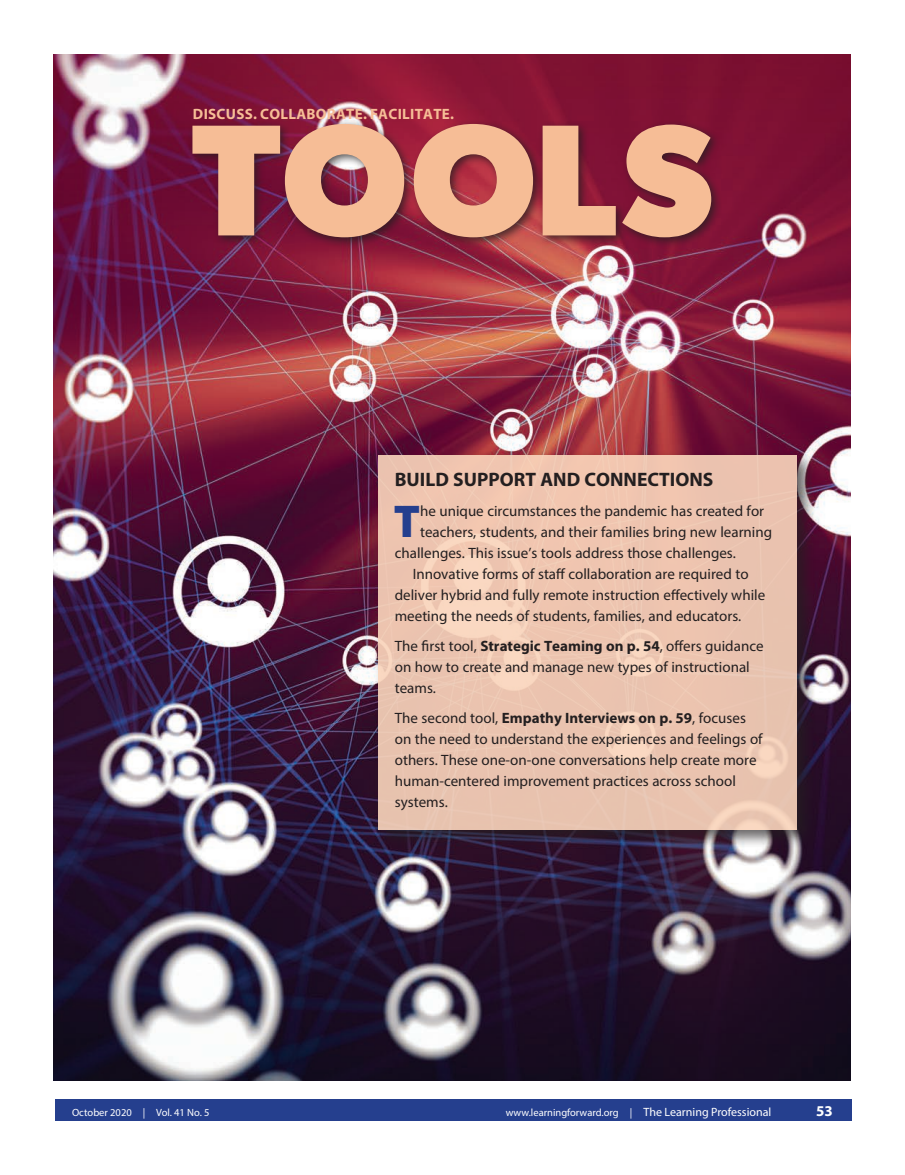
<style>
.page{position:relative;width:905px;height:1175px;background:#fff}
.page>*{position:absolute;margin:0;border:0;box-sizing:border-box;transform-origin:0 0}
.t1{font:700 159px "Gibson";letter-spacing:.015em;color:#f6bd96}
.box{font:900 46.2px "Myriad Pro";color:#253f8e}
.box-2{font:700 19.5px "Myriad Pro";color:#231f20}
.box-3{font:15px/21px "Myriad Pro";color:#231f20}
.t2{font:700 15px "Myriad Pro";letter-spacing:.02em;color:#f6bd96}
.t3{font:700 15px "Myriad Pro";color:#fff}
.t4{font:10.5px "Myriad Pro";color:#fff}
.s1{font-weight:700}
.s2{font-size:12px}
</style>
<div class="page">
<div style="left:55px;top:1100px;width:796px;height:21px;background:#253f8e"></div>
<img style="left:54px;top:54px;width:796px;height:1026px">
<div style="left:187px;top:119px;width:535px;height:130px;background:#231f20;opacity:.75"></div>
<div style="left:374px;top:451px;width:442px;height:397px;background:#231f20;opacity:.75"></div>
<svg style="left:378px;top:455px;width:418px;height:374px;background:#ecc5b1"></svg>
<p class="t2" style="left:193px;top:104px;width:262px">DISCUSS. COLLABORATE. FACILITATE.</p>
<p class="t1" style="left:192px;top:86px;width:522px">TOOLS</p>
<p class="box-2" style="left:395px;top:466px;width:320px">BUILD SUPPORT AND CONNECTIONS</p>
<p class="box" style="left:394px;top:490px;width:28px">T</p>
<p class="box-3" style="left:420px;top:500px;width:345px">he unique circumstances the pandemic has created for</p>
<p class="box-3" style="left:420px;top:521px;width:353px">teachers, students, and their families bring new learning</p>
<p class="box-3" style="left:395px;top:542px;width:343px">challenges. This issue’s tools address those challenges.</p>
<p class="box-3" style="left:395px;top:563px;width:372px;text-indent:18px">Innovative forms of staff collaboration are required to deliver hybrid and fully remote instruction effectively while meeting the needs of students, families, and educators.</p>
<p class="box-3" style="left:395px;top:635px;width:370px">The first tool, <span class="s1">Strategic Teaming on p. 54</span>, offers guidance on how to create and manage new types of instructional teams.</p>
<p class="box-3" style="left:395px;top:707px;width:369px">The second tool, <span class="s1">Empathy Interviews on p. 59</span>, focuses on the need to understand the experiences and feelings of others. These one-on-one conversations help create more human-centered improvement practices across school systems.</p>
<p class="t4" style="left:72px;top:1106px;width:139px">October 2020 | Vol. 41 No. 5</p>
<p class="t4" style="left:505px;top:1106px;width:267px">www.learningforward.org | <span class="s2">The Learning Professional</span></p>
<p class="t3" style="left:816px;top:1101px;width:18px">53</p>
</div>
